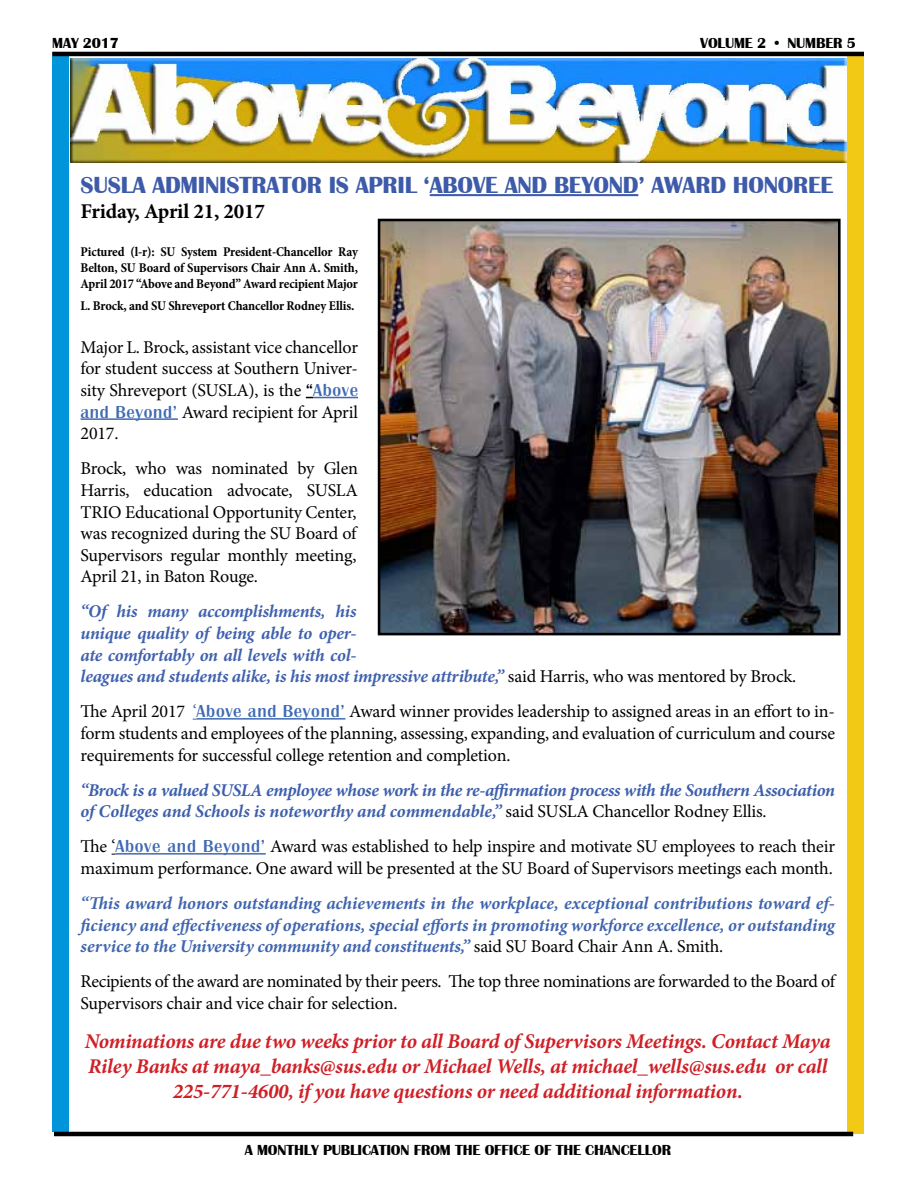
<style>
.page{position:relative;width:918px;height:1188px;background:#fff}
.page>*{position:absolute;margin:0;border:0;box-sizing:border-box;transform-origin:0 0}
.t1{font:700 24px "Britannic";letter-spacing:-.01em;color:#3d5ba9}
.t2{font:italic 700 21px/25.2px "Minion Pro";letter-spacing:-.015em;color:#cf2027;text-align:center}
.t3{font:700 21px "Minion Pro";letter-spacing:-.01em;color:#000}
.t4{font:18px/21.6px "Minion Pro";letter-spacing:-.015em;color:#000;text-align:justify}
.t5{font:italic 700 18px/21.6px "Minion Pro";letter-spacing:-.01em;color:#4065af;text-align:justify}
.t6{font:italic 700 18px/21.6px "Minion Pro";letter-spacing:-.015em;color:#4061ad}
.t7{font:italic 700 18px/21.6px "Minion Pro";letter-spacing:-.015em;color:#3d5fac}
.t8{font:700 15px "Britannic";letter-spacing:-.01em;color:#000}
.t9{font:700 condensed 13.5px/16.2px "Minion Pro";letter-spacing:-.01em;color:#000;text-align:justify}
.s1{font-family:"Britannic Medium DTC"}
.s2{font-family:"Britannic Medium DTC";color:#3f6ab3}
.s3{font-weight:400;font-style:normal;color:#000}
.s4{color:#4061ad}
</style>
<div class="page">
<hr style="left:54px;top:1132px;width:799px;height:4px;background:#000">
<hr style="left:52px;top:52px;width:812px;height:4px;background:#000">
<div style="left:52px;top:56px;width:16px;height:1076px;background:#0095da"></div>
<div style="left:848px;top:54px;width:16px;height:1080px;background:#f2ca16"></div>
<hr style="left:430px;top:194px;width:208px;height:2px;background:#3d5ba9">
<hr style="left:313px;top:397px;width:45px;height:1px;background:#3f6ab3">
<hr style="left:81px;top:418px;width:97px;height:2px;background:#3f6ab3">
<hr style="left:197px;top:718px;width:148px;height:2px;background:#3f6ab3">
<hr style="left:115px;top:853px;width:151px;height:2px;background:#3f6ab3">
<img style="left:382px;top:223px;width:455px;height:408px">
<div style="left:378px;top:219px;width:463px;height:416px;border:3px solid #000"></div>
<img style="left:70px;top:58px;width:776px;height:104px">
<p class="t8" style="left:52px;top:35px;width:68px">MAY 2017</p>
<p class="t8" style="left:700px;top:35px;width:157px">VOLUME 2 • NUMBER 5</p>
<h1 class="t1" style="left:81px;top:171px;width:15px">SUSL</h1>
<h1 class="t1" style="left:133px;top:171px;width:702px">A ADMINISTRATOR IS APRIL ‘ABOVE AND BEYOND’ AWARD HONOREE</h1>
<p class="t3" style="left:81px;top:196px;width:186px">Friday, April 21, 2017</p>
<p class="t9" style="left:81px;top:243px;width:279px">Pictured (l-r): SU System President-Chancellor Ray Belton, SU Board of Supervisors Chair Ann A. Smith, April 2017 “Above and Beyond” Award recipient Major</p>
<p class="t9" style="left:81px;top:297px;width:276px">L. Brock, and SU Shreveport Chancellor Rodney Ellis.</p>
<p class="t4" style="left:81px;top:336px;width:279px">Major L. Brock, assistant vice chancellor for student success at Southern Univer&shy;sity Shreveport (SUSLA), is the <span class="s1">“</span><span class="s2">Above and Beyond’</span> Award recipient for April 2017.</p>
<p class="t4" style="left:81px;top:458px;width:279px">Brock, who was nominated by Glen Harris, education advocate, SUSLA TRIO Educational Opportunity Center, was recognized during the SU Board of Supervisors regular monthly meeting, April 21, in Baton Rouge.</p>
<p class="t6" style="left:81px;top:601px;width:717px">“Of his many accomplishments, his<br>unique quality of being able to oper-<br>ate comfortably on all levels with col-<br>leagues and students alike, is his most impressive attribute,” <span class="s3">said Harris, who was mentored by Brock.</span></p>
<p class="t4" style="left:81px;top:701px;width:756px">The April 2017 <span class="s4">‘</span><span class="s2">Above and Beyond’</span> Award winner provides leadership to assigned areas in an effort to in&shy;form students and employees of the planning, assessing, expanding, and evaluation of curriculum and course requirements for successful college retention and completion.</p>
<p class="t7" style="left:81px;top:779px;width:756px">“Brock is a valued SUSLA employee whose work in the re-affirmation process with the Southern Association of Colleges and Schools is noteworthy and commendable,” <span class="s3">said SUSLA Chancellor Rodney Ellis.</span></p>
<p class="t4" style="left:81px;top:836px;width:756px">The ‘<span class="s2">Above and Beyond’</span> Award was established to help inspire and motivate SU employees to reach their maximum performance. One award will be presented at the SU Board of Supervisors meetings each month.</p>
<p class="t5" style="left:81px;top:892px;width:756px">“This award honors outstanding achievements in the workplace, exceptional contributions toward ef&shy;ficiency and effectiveness of operations, special efforts in promoting workforce excellence, or outstanding service to the University community and constituents,” <span class="s3">said SU Board Chair Ann A. Smith.</span></p>
<p class="t4" style="left:81px;top:971px;width:756px">Recipients of the award are nominated by their peers. The top three nominations are forwarded to the Board of<br>Supervisors chair and vice chair for selection.</p>
<p class="t2" style="left:85px;top:1028px;width:748px">Nominations are due two weeks prior to all Board of Supervisors Meetings. Contact Maya<br>Riley Banks at maya_banks@sus.edu or Michael Wells, at michael_wells@sus.edu or call<br>225-771-4600, if you have questions or need additional information.</p>
<p class="t8" style="left:245px;top:1142px;width:428px">A MONTHLY PUBLICATION FROM THE OFFICE OF THE CHANCELLOR</p>
</div>
